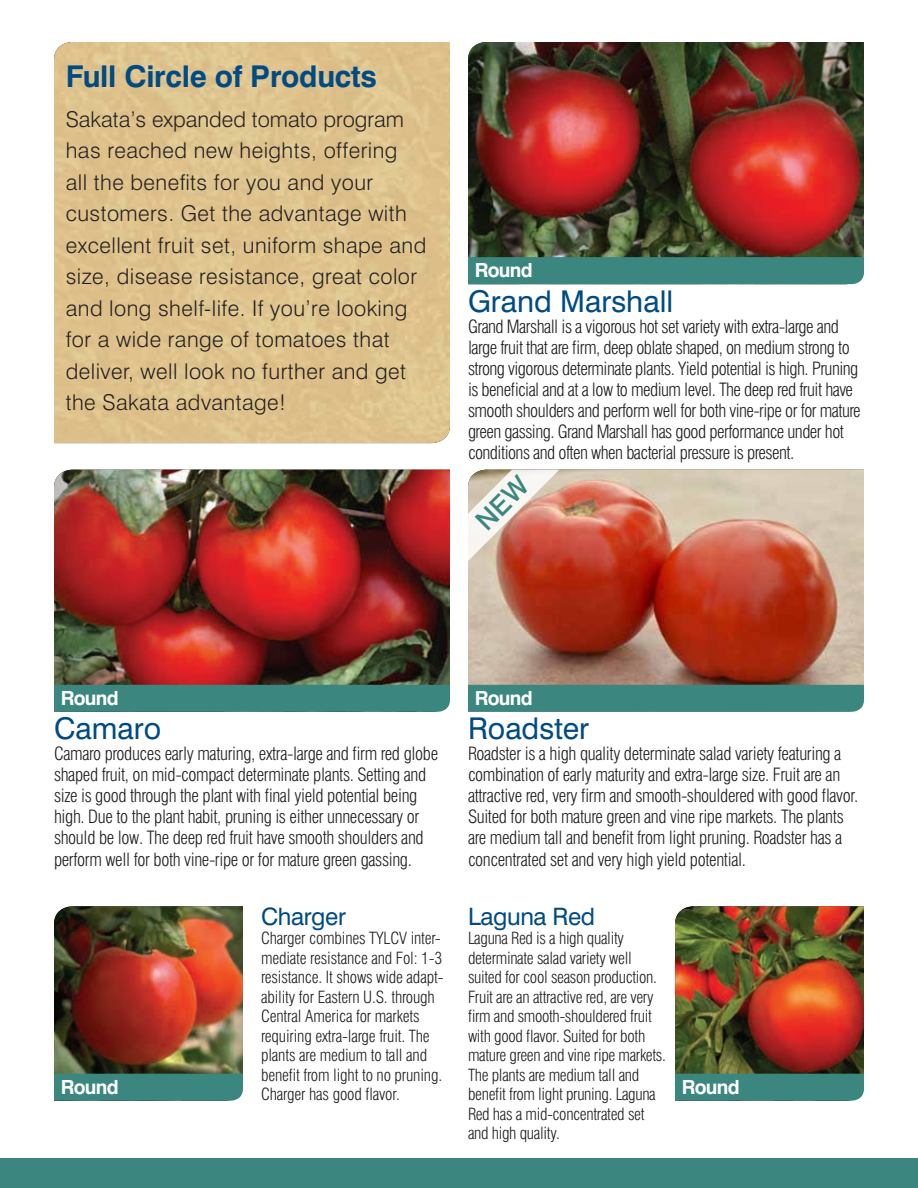
<style>
.page{position:relative;width:918px;height:1188px;background:#fff}
.page>*{position:absolute;margin:0;border:0;box-sizing:border-box;transform-origin:0 0}
.t1{font:30px "Swiss 721 BT";color:#004b84}
.t2{font:700 30px "Swiss 721 BT";letter-spacing:-.01em;color:#004b84}
.t3{font:24px "Swiss 721 BT";letter-spacing:-.015em;color:#004b84}
.t4{font:300 21.75px/31.5px "Swiss 721 BT";letter-spacing:.02em;color:#231f20}
.t5{font:700 19.5px "Swiss 721 BT";letter-spacing:-.04em;color:#fff}
.t6{font:300 condensed 18px/21px "Swiss 721 BT";letter-spacing:-.02em;color:#231f20}
.t7{font:300 condensed 16.5px/19.5px "Swiss 721 BT";letter-spacing:-.02em;color:#231f20}
</style>
<div class="page">
<img style="left:54px;top:470px;width:396px;height:215px">
<img style="left:468px;top:470px;width:396px;height:215px">
<img style="left:675px;top:906px;width:189px;height:195px">
<img style="left:54px;top:906px;width:189px;height:195px">
<div style="left:54px;top:685px;width:396px;height:27px;background:#3b877f"></div>
<div style="left:468px;top:685px;width:396px;height:27px;background:#3b877f"></div>
<div style="left:0;top:1158px;width:918px;height:30px;background:#3b877f"></div>
<img style="left:468px;top:42px;width:396px;height:215px">
<div style="left:468px;top:257px;width:396px;height:27px;background:#3b877f"></div>
<svg style="left:468px;top:470px;width:91px;height:92px"></svg>
<h1 class="t2" style="left:66px;top:58px;width:313px">Full Circle of Products</h1>
<p class="t4" style="left:66px;top:103px;width:362px">Sakata’s expanded tomato program has reached new heights, offering<br>all the benefits for you and your customers. Get the advantage with excellent fruit set, uniform shape and size, disease resistance, great color and long shelf-life. If you’re looking for a wide range of tomatoes that deliver, well look no further and get the Sakata advantage!</p>
<p class="t5" style="left:475px;top:258px;width:59px">Round</p>
<h1 class="t1" style="left:468px;top:283px;width:207px">Grand Marshall</h1>
<p class="t6" style="left:468px;top:316px;width:394px">Grand Marshall is a vigorous hot set variety with extra-large and large fruit that are firm, deep oblate shaped, on medium strong to strong vigorous determinate plants. Yield potential is high. Pruning is beneficial and at a low to medium level. The deep red fruit have smooth shoulders and perform well for both vine-ripe or for mature green gassing. Grand Marshall has good performance under hot conditions and often when bacterial pressure is present.</p>
<p class="t5" style="left:61px;top:686px;width:59px">Round</p>
<p class="t5" style="left:475px;top:686px;width:59px">Round</p>
<h1 class="t1" style="left:54px;top:711px;width:109px">Camaro</h1>
<p class="t6" style="left:54px;top:743px;width:386px">Camaro produces early maturing, extra-large and firm red globe shaped fruit, on mid-compact determinate plants. Setting and size is good through the plant with final yield potential being high. Due to the plant habit, pruning is either unnecessary or should be low. The deep red fruit have smooth shoulders and perform well for both vine-ripe or for mature green gassing.</p>
<h1 class="t1" style="left:468px;top:711px;width:123px">Roadster</h1>
<p class="t6" style="left:468px;top:743px;width:392px">Roadster is a high quality determinate salad variety featuring a combination of early maturity and extra-large size. Fruit are an attractive red, very firm and smooth-shouldered with good flavor.<br>Suited for both mature green and vine ripe markets. The plants are medium tall and benefit from light pruning. Roadster has a concentrated set and very high yield potential.</p>
<h2 class="t3" style="left:261px;top:902px;width:86px">Charger</h2>
<p class="t7" style="left:261px;top:928px;width:184px">Charger combines TYLCV inter&shy;mediate resistance and Fol: 1-3 resistance. It shows wide adapt&shy;ability for Eastern U.S. through<br>Central America for markets requiring extra-large fruit. The plants are medium to tall and benefit from light to no pruning.<br>Charger has good flavor.</p>
<h2 class="t3" style="left:468px;top:902px;width:129px">Laguna Red</h2>
<p class="t7" style="left:468px;top:928px;width:199px">Laguna Red is a high quality determinate salad variety well suited for cool season production.<br>Fruit are an attractive red, are very firm and smooth-shouldered fruit with good flavor. Suited for both mature green and vine ripe markets.<br>The plants are medium tall and benefit from light pruning. Laguna<br>Red has a mid-concentrated set and high quality.</p>
<p class="t5" style="left:61px;top:1075px;width:59px">Round</p>
<p class="t5" style="left:682px;top:1075px;width:59px">Round</p>
</div>
